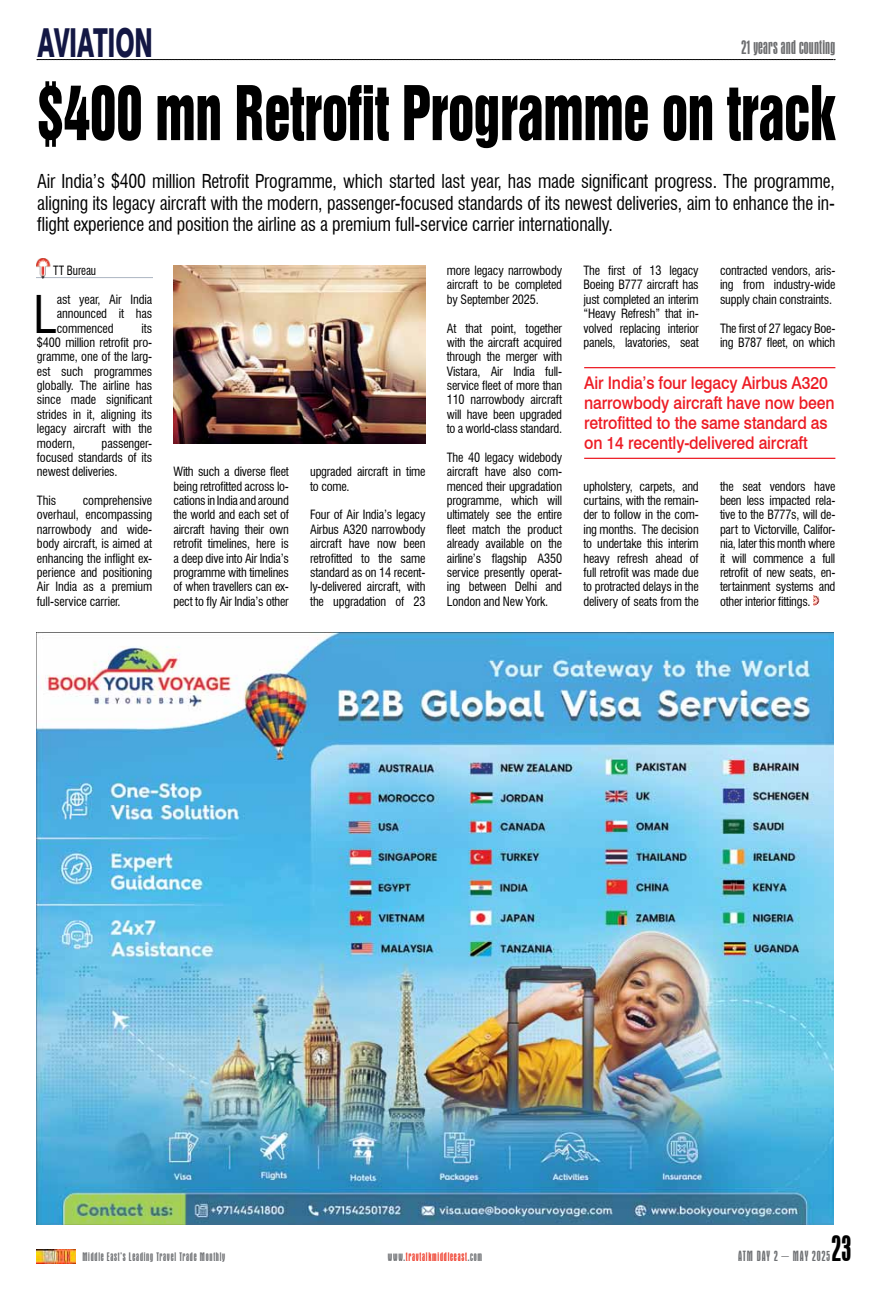
<style>
.page{position:relative;width:876px;height:1290px;background:#fff}
.page>*{position:absolute;margin:0;border:0;box-sizing:border-box;transform-origin:0 0}
.t1{font:68.75px "Swiss 921 BT Regular A";letter-spacing:-.01em;color:#000;scale:.78 1}
.t2{font:condensed 50.75px "Swiss 721 BT";color:#000}
.t3{font:800 40px "Swiss 721 BT";letter-spacing:-.01em;color:#131744;scale:.6 1}
.t4{font:condensed 37.5px "Aurora BT";color:#000}
.t5{font:condensed 20px "Aurora BT";letter-spacing:.01em;color:#6d6e70}
.t6{font:condensed 18.75px/21.2px "Swiss 721 BT";letter-spacing:-.01em;color:#000;text-align:justify;scale:.95 1}
.t7{font:500 17.5px/20px "Swiss 721 BT";letter-spacing:-.01em;color:#ed1c24;scale:.9 1}
.t8{font:condensed 15px "Aurora BT";letter-spacing:.06em;color:#6e7073}
.t9{font:condensed 12.5px/14.4px "Swiss 721 BT";letter-spacing:-.015em;color:#000;text-align:justify}
.t10{font:condensed 12.5px "Aurora BT";letter-spacing:.06em;color:#6e7073}
.t11{font:condensed 12.5px "Aurora BT";letter-spacing:.06em;color:#ef402f}
.t12{font:condensed 12.5px "Swiss 721 BT";letter-spacing:-.015em;color:#000;scale:.9 1}
.s1{color:#6e7073}
</style>
<div class="page">
<img style="left:36px;top:1249px;width:40px;height:15px">
<img style="left:36px;top:633px;width:797px;height:591px">
<svg style="left:37px;top:59px;width:797px;height:1px"></svg>
<svg style="left:813px;top:596px;width:6px;height:10px"></svg>
<img style="left:37px;top:258px;width:115px;height:20px">
<hr style="left:584px;top:367px;width:251px;height:1px;background:#ed1c24">
<hr style="left:584px;top:458px;width:251px;height:1px;background:#ed1c24">
<img style="left:173px;top:266px;width:252px;height:178px">
<h3 class="t3" style="left:38px;top:18px;width:193px">AVIATION</h3>
<h3 class="t5" style="left:741px;top:37px;width:95px">21 years and counting</h3>
<h1 class="t1" style="left:37px;top:68px;width:1024px">$400 mn Retrofit Programme on track</h1>
<p class="t6" style="left:37px;top:171px;width:841px">Air India’s $400 million Retrofit Programme, which started last year, has made significant progress. The programme, aligning its legacy aircraft with the modern, passenger-focused standards of its newest deliveries, aim to enhance the in&shy;flight experience and position the airline as a premium full-service carrier internationally.</p>
<p class="t12" style="left:53px;top:263px;width:49px">TT Bureau</p>
<h2 class="t2" style="left:34px;top:284px;width:25px">L</h2>
<p class="t9" style="left:57px;top:292px;width:97px">ast year, Air India announced it has commenced</p>
<p class="t9" style="left:37px;top:321px;width:117px;text-indent:105px">its $400 million retrofit pro&shy;gramme, one of the larg&shy;est such programmes globally. The airline has since made significant strides in it, aligning its legacy aircraft with the modern,</p>
<p class="t9" style="left:37px;top:436px;width:117px;text-indent:65px">passenger&shy;focused standards of its newest deliveries.</p>
<p class="t9" style="left:37px;top:493px;width:21px">This</p>
<p class="t9" style="left:37px;top:493px;width:117px;text-indent:46px">comprehensive overhaul, encompassing narrowbody and wide&shy;body aircraft, is aimed at enhancing the inflight ex&shy;perience and positioning Air India as a premium full-service carrier.</p>
<p class="t9" style="left:173px;top:465px;width:117px">With such a diverse fleet being retrofitted across lo&shy;cations in India and around the world and each set of aircraft having their own retrofit timelines, here is a deep dive into Air India’s programme with timelines of when travellers can ex&shy;pect to fly Air India’s other</p>
<p class="t9" style="left:310px;top:465px;width:117px">upgraded aircraft in time to come.</p>
<p class="t9" style="left:310px;top:508px;width:117px">Four of Air India’s legacy Airbus A320 narrowbody aircraft have now been retrofitted to the same standard as on 14 recent&shy;ly-delivered aircraft, with the upgradation of 23</p>
<p class="t9" style="left:446px;top:263px;width:117px">more legacy narrowbody aircraft to be completed by September 2025.</p>
<p class="t9" style="left:446px;top:321px;width:117px">At that point, together with the aircraft acquired through the merger with Vistara, Air India full&shy;service fleet of more than 110 narrowbody aircraft will have been upgraded to a world-class standard.</p>
<p class="t9" style="left:446px;top:450px;width:117px">The 40 legacy widebody aircraft have also com&shy;menced their upgradation programme, which will ultimately see the entire fleet match the product already available on the airline’s flagship A350 service presently operat&shy;ing between Delhi and London and New York.</p>
<p class="t9" style="left:583px;top:263px;width:117px">The first of 13 legacy Boeing B777 aircraft has just completed an interim “Heavy Refresh” that in&shy;volved replacing interior panels, lavatories, seat</p>
<p class="t9" style="left:719px;top:263px;width:117px">contracted vendors, aris&shy;ing from industry-wide supply chain constraints.</p>
<p class="t9" style="left:719px;top:321px;width:117px">The first of 27 legacy Boe&shy;ing B787 fleet, on which</p>
<h3 class="t7" style="left:584px;top:373px;width:279px">Air India’s four legacy Airbus A320 narrowbody aircraft have now been retrofitted to the same standard as on 14 recently-delivered aircraft</h3>
<p class="t9" style="left:583px;top:479px;width:117px">upholstery, carpets, and curtains, with the remain&shy;der to follow in the com&shy;ing months. The decision to undertake this interim heavy refresh ahead of full retrofit was made due to protracted delays in the delivery of seats from the</p>
<p class="t9" style="left:719px;top:479px;width:117px">the seat vendors have been less impacted rela&shy;tive to the B777s, will de&shy;part to Victorville, Califor&shy;nia, later this month where it will commence a full retrofit of new seats, en&shy;tertainment systems and other interior fittings.</p>
<h3 class="t4" style="left:831px;top:1228px;width:21px">23</h3>
<p class="t10" style="left:82px;top:1250px;width:144px">Middle East’s Leading Travel Trade Monthly</p>
<p class="t11" style="left:388px;top:1250px;width:96px"><span class="s1">www.</span>travtalkmiddleeast<span class="s1">.com</span></p>
<p class="t8" style="left:737px;top:1248px;width:93px">ATM DAY 2 – MAY 2025</p>
</div>
